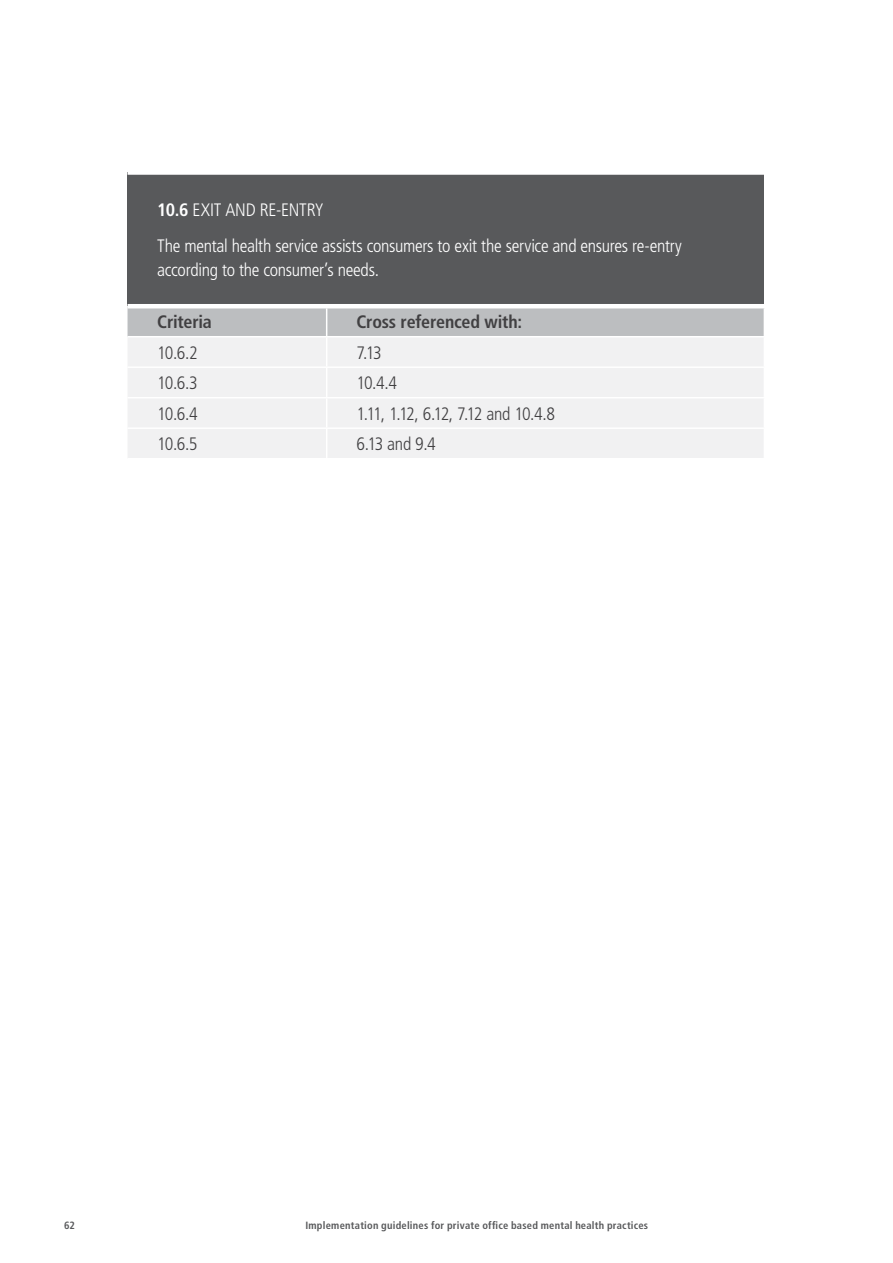
<style>
.page{position:relative;width:893px;height:1263px;background:#fff}
.page>*{position:absolute;margin:0;border:0;box-sizing:border-box;transform-origin:0 0}
.t1{font:300 condensed 18px/36.8px "Frutiger LT Std";letter-spacing:-.015em;color:#fff}
.t2{font:300 condensed 18px "Frutiger LT Std";letter-spacing:-.055em;color:#414042}
.t3{font:700 condensed 18px "Frutiger LT Std";letter-spacing:-.015em;color:#414042}
.t4{font:300 condensed 18px "Frutiger LT Std";letter-spacing:-.08em;color:#414042}
.t5{font:700 condensed 10.5px "Frutiger LT Std";letter-spacing:.02em;color:#58595b}
.s1{font-weight:700}
</style>
<div class="page">
<div style="left:128px;top:173px;width:636px;height:133px;background:#58595b"></div>
<div style="left:128px;top:170px;width:636px;height:5px;background:#fff"></div>
<hr style="left:128px;top:304px;width:637px;height:4px;background:#fff">
<svg style="left:128px;top:308px;width:636px;height:150px"></svg>
<p class="t1" style="left:157px;top:192px;width:526px"><span class="s1">10.6</span> EXIT AND RE-ENTRY<br>The mental health service assists consumers to exit the service and ensures re-entry</p>
<p class="t1" style="left:157px;top:253px;width:223px">according to the consumer’s needs.</p>
<p class="t3" style="left:157px;top:314px;width:56px">Criteria</p>
<p class="t3" style="left:356px;top:314px;width:167px">Cross referenced with:</p>
<p class="t2" style="left:157px;top:345px;width:42px">10.6.2</p>
<p class="t2" style="left:356px;top:345px;width:27px">7.13</p>
<p class="t2" style="left:157px;top:375px;width:42px">10.6.3</p>
<p class="t2" style="left:356px;top:375px;width:42px">10.4.4</p>
<p class="t2" style="left:157px;top:406px;width:42px">10.6.4</p>
<p class="t4" style="left:356px;top:406px;width:200px">1.11, 1.12, 6.12, 7.12 and 10.4.8</p>
<p class="t2" style="left:157px;top:436px;width:42px">10.6.5</p>
<p class="t2" style="left:356px;top:436px;width:81px">6.13 and 9.4</p>
<p class="t5" style="left:64px;top:1221px;width:13px">62</p>
<p class="t5" style="left:305px;top:1221px;width:344px">Implementation guidelines for private office based mental health practices</p>
</div>
